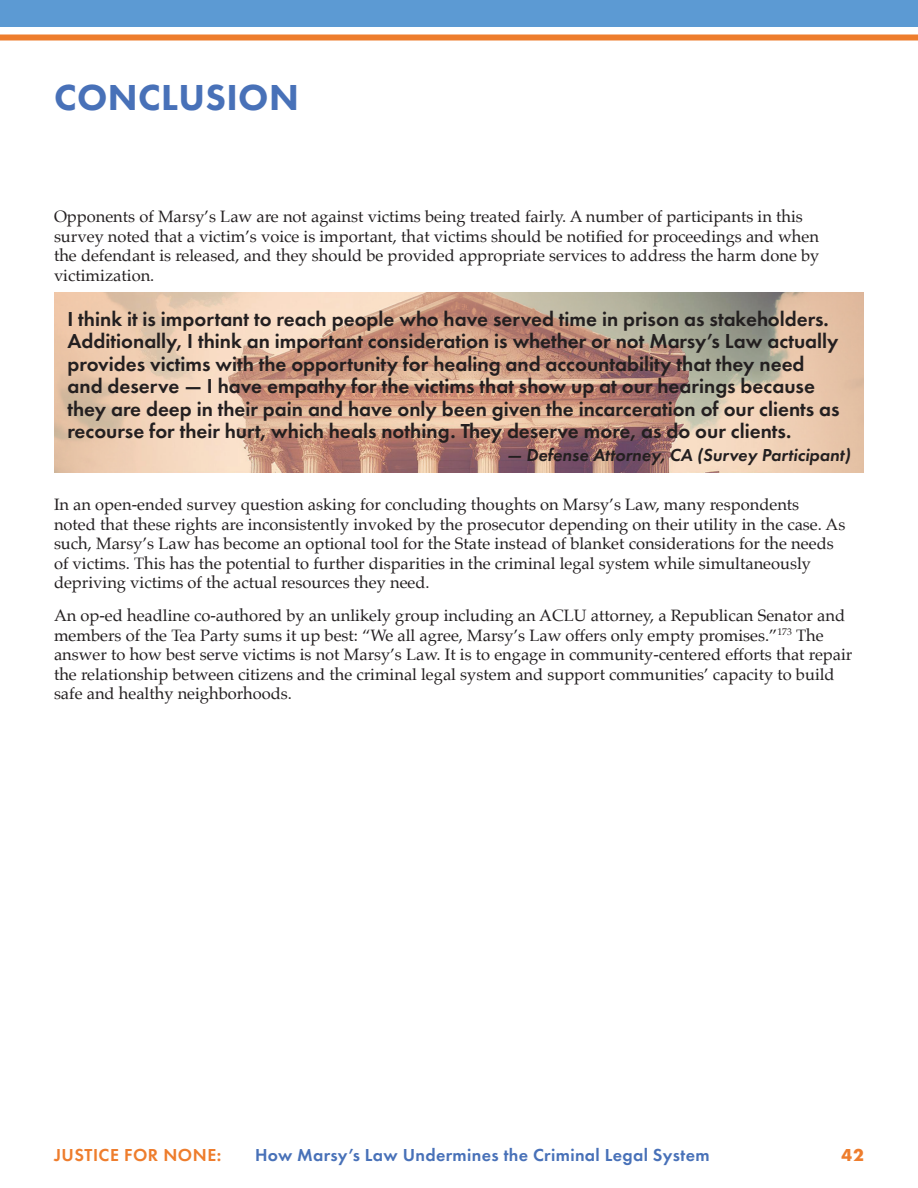
<style>
.page{position:relative;width:918px;height:1188px;background:#fff}
.page>*{position:absolute;margin:0;border:0;box-sizing:border-box;transform-origin:0 0}
.Futura_Pt_H1{font:800 37.5px "Futura PT";letter-spacing:.01em;color:#4871b8}
.Futura_Call_out{font:600 21px/22.5px "Futura PT";color:#231f20}
.t1{font:600 18px "Futura PT";letter-spacing:.02em;color:#4871b8}
.Futura_Call_out-2{font:italic 600 18px "Futura PT";color:#231f20}
.t2{font:600 18px "Futura PT";letter-spacing:.03em;color:#ee7d2d}
.t3{font:700 18px "Futura PT";color:#ee7d2d}
.Palatino_Body_11_13{font:16.5px/19.5px "Palatino";color:#231f20}
</style>
<div class="page">
<div style="left:0;top:0;width:918px;height:27px;background:#5c9ad3"></div>
<div style="left:0;top:34px;width:918px;height:6px;background:#ee7d2d"></div>
<img style="left:54px;top:292px;width:810px;height:180px">
<p class="Futura_Pt_H1" style="left:54px;top:74px;width:246px">CONCLUSION</p>
<p class="Palatino_Body_11_13" style="left:54px;top:207px;width:767px">Opponents of Marsy’s Law are not against victims being treated fairly. A number of participants in this survey noted that a victim’s voice is important, that victims should be notified for proceedings and when the defendant is released, and they should be provided appropriate services to address the harm done by victimization.</p>
<p class="Futura_Call_out" style="left:68px;top:307px;width:774px">I think it is important to reach people who have served time in prison as stakeholders.<br>Additionally, I think an important consideration is whether or not Marsy’s Law actually provides victims with the opportunity for healing and accountability that they need and deserve — I have empathy for the victims that show up at our hearings because they are deep in their pain and have only been given the incarceration of our clients as recourse for their hurt, which heals nothing. They deserve more, as do our clients.</p>
<p class="Futura_Call_out-2" style="left:507px;top:443px;width:345px">— Defense Attorney, CA (Survey Participant)</p>
<p class="Palatino_Body_11_13" style="left:54px;top:495px;width:793px">In an open-ended survey question asking for concluding thoughts on Marsy’s Law, many respondents noted that these rights are inconsistently invoked by the prosecutor depending on their utility in the case. As such, Marsy’s Law has become an optional tool for the State instead of blanket considerations for the needs of victims. This has the potential to further disparities in the criminal legal system while simultaneously depriving victims of the actual resources they need.</p>
<p class="Palatino_Body_11_13" style="left:54px;top:606px;width:800px">An op-ed headline co-authored by an unlikely group including an ACLU attorney, a Republican Senator and members of the Tea Party sums it up best: “We all agree, Marsy’s Law offers only empty promises.”<sup>173</sup> The answer to how best serve victims is not Marsy’s Law. It is to engage in community-centered efforts that repair the relationship between citizens and the criminal legal system and support communities’ capacity to build safe and healthy neighborhoods.</p>
<p class="t2" style="left:54px;top:1143px;width:169px">JUSTICE FOR NONE:</p>
<p class="t1" style="left:255px;top:1143px;width:456px">How Marsy’s Law Undermines the Criminal Legal System</p>
<p class="t3" style="left:842px;top:1143px;width:24px">42</p>
</div>
